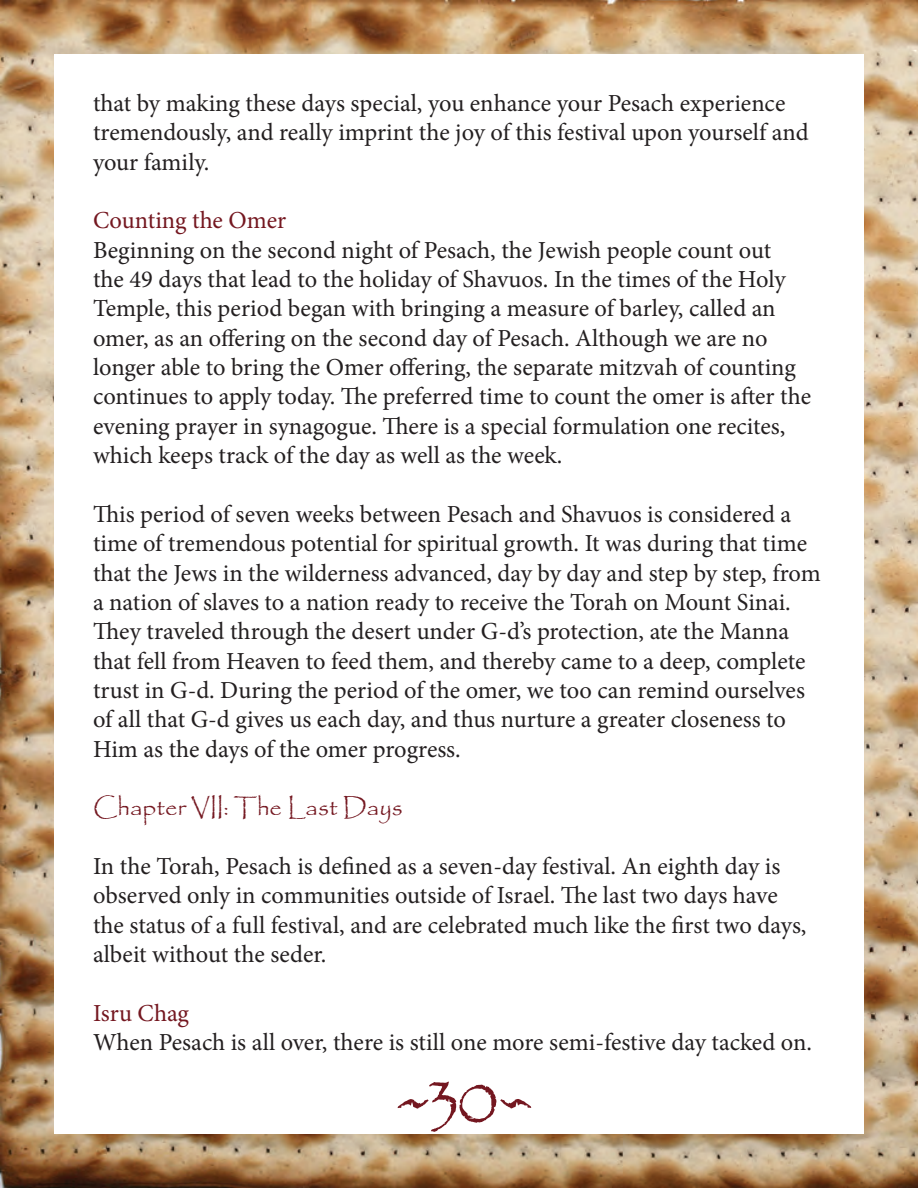
<style>
.page{position:relative;width:918px;height:1188px;background:#fff}
.page>*{position:absolute;margin:0;border:0;box-sizing:border-box;transform-origin:0 0}
.t1{font:90px "Papyrus";color:#741720}
.t2{font:72px "Papyrus";color:#741720}
.t3{font:24.45px/29.4px "Minion Pro";color:#231f20}
.t4{font:24.45px "Minion Pro";color:#741720}
.t5{font:24.45px "Papyrus";color:#741720}
</style>
<div class="page">
<img style="left:0;top:0;width:918px;height:1188px">
<div style="left:54px;top:54px;width:810px;height:1080px;background:#fff"></div>
<p class="t3" style="left:93px;top:88px;width:717px">that by making these days special, you enhance your Pesach experience tremendously, and really imprint the joy of this festival upon yourself and your family.</p>
<p class="t4" style="left:93px;top:204px;width:195px">Counting the Omer</p>
<p class="t3" style="left:93px;top:235px;width:720px">Beginning on the second night of Pesach, the Jewish people count out<br>the 49 days that lead to the holiday of Shavuos. In the times of the Holy Temple, this period began with bringing a measure of barley, called an omer, as an offering on the second day of Pesach. Although we are no longer able to bring the Omer offering, the separate mitzvah of counting continues to apply today. The preferred time to count the omer is after the evening prayer in synagogue. There is a special formulation one recites, which keeps track of the day as well as the week.</p>
<p class="t3" style="left:93px;top:499px;width:729px">This period of seven weeks between Pesach and Shavuos is considered a time of tremendous potential for spiritual growth. It was during that time that the Jews in the wilderness advanced, day by day and step by step, from a nation of slaves to a nation ready to receive the Torah on Mount Sinai.<br>They traveled through the desert under G-d’s protection, ate the Manna that fell from Heaven to feed them, and thereby came to a deep, complete trust in G-d. During the period of the omer, we too can remind ourselves of all that G-d gives us each day, and thus nurture a greater closeness to Him as the days of the omer progress.</p>
<p class="t5" style="left:93px;top:793px;width:311px">Chapter VII: The Last Days</p>
<p class="t3" style="left:93px;top:852px;width:715px">In the Torah, Pesach is defined as a seven-day festival. An eighth day is observed only in communities outside of Israel. The last two days have the status of a full festival, and are celebrated much like the first two days, albeit without the seder.</p>
<p class="t4" style="left:93px;top:997px;width:98px">Isru Chag</p>
<p class="t3" style="left:93px;top:1028px;width:721px">When Pesach is all over, there is still one more semi-festive day tacked on.</p>
<h2 class="t2" style="left:423px;top:1056px;width:77px">30</h2>
<h1 class="t1" style="left:395px;top:1065px;width:38px">˜</h1>
</div>
